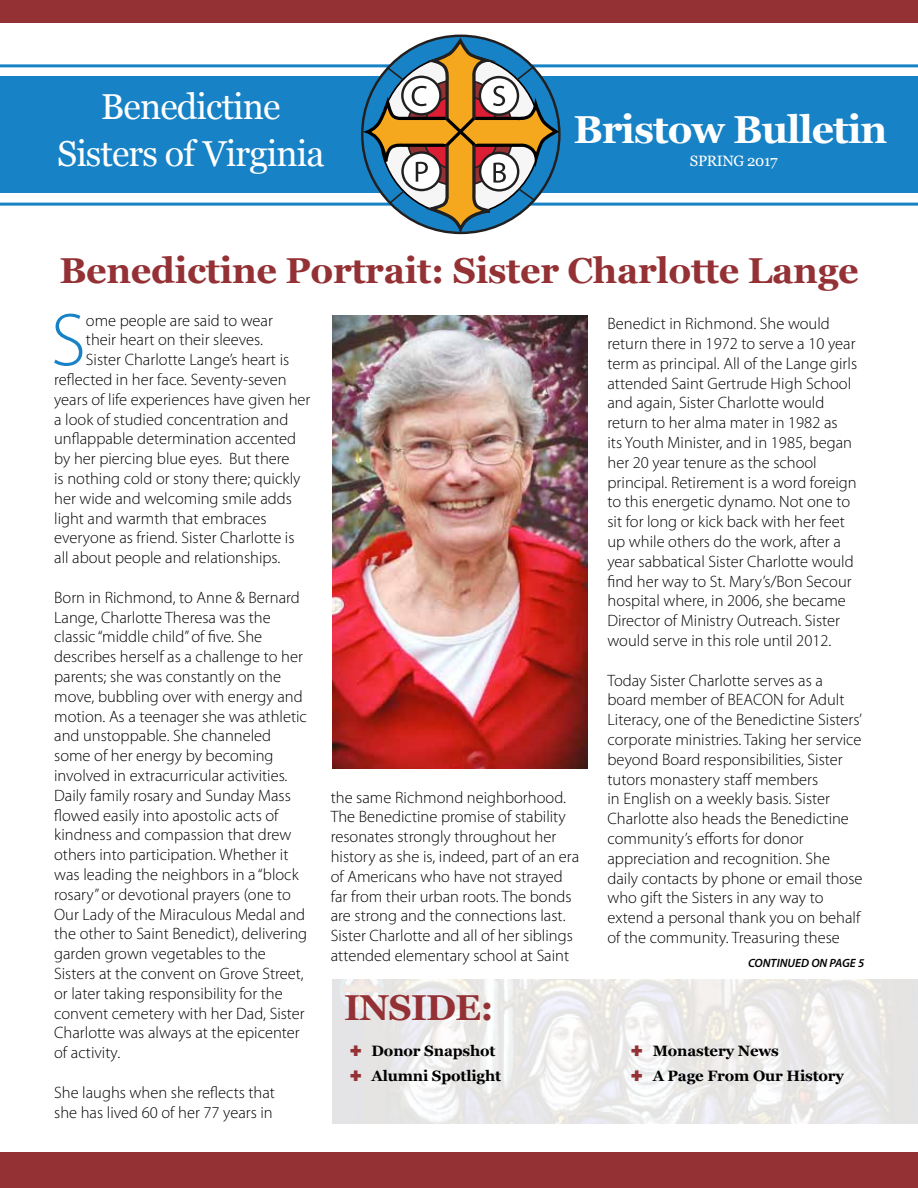
<style>
.page{position:relative;width:918px;height:1188px;background:#fff}
.page>*{position:absolute;margin:0;border:0;box-sizing:border-box;transform-origin:0 0}
.t1{font:300 75.3px "Myriad Pro";color:#1782c5}
.t2{font:700 39px "Georgia";letter-spacing:-.025em;color:#fff}
.t3{font:700 36px "Georgia";letter-spacing:-.01em;color:#943135}
.t4{font:36px/46.8px "Georgia";letter-spacing:-.025em;color:#fff;text-align:center}
.t5{font:300 16.5px/19.8px "Myriad Pro";color:#000}
.t6{font:700 15px/24.8px "Georgia";letter-spacing:-.01em;color:#000}
.t7{font:15px "Georgia";letter-spacing:-.025em;color:#fff}
.t8{font:italic 600 12px "Myriad Pro";color:#000}
.s1{color:#943135}
</style>
<div class="page">
<img style="left:332px;top:979px;width:586px;height:145px">
<div style="left:0;top:77px;width:918px;height:116px;background:#1782c5"></div>
<div style="left:0;top:0;width:918px;height:23px;background:#943135"></div>
<div style="left:0;top:1152px;width:918px;height:36px;background:#943135"></div>
<hr style="left:0;top:64px;width:918px;height:3px;background:#1782c5">
<hr style="left:0;top:203px;width:918px;height:3px;background:#1782c5">
<img style="left:333px;top:315px;width:254px;height:453px">
<svg style="left:365px;top:41px;width:194px;height:191px"></svg>
<h3 class="t4" style="left:57px;top:81px;width:269px">Benedictine<br>Sisters of Virginia</h3>
<h2 class="t2" style="left:573px;top:100px;width:316px">Bristow Bulletin</h2>
<p class="t7" style="left:690px;top:150px;width:89px">SPRING 2017</p>
<h3 class="t3" style="left:59px;top:244px;width:801px">Benedictine Portrait: Sister Charlotte Lange</h3>
<h1 class="t1" style="left:51px;top:295px;width:36px">S</h1>
<p class="t5" style="left:86px;top:310px;width:189px">ome people are said to wear</p>
<p class="t5" style="left:86px;top:330px;width:179px">their heart on their sleeves.</p>
<p class="t5" style="left:86px;top:350px;width:205px">Sister Charlotte Lange’s heart is</p>
<p class="t5" style="left:54px;top:369px;width:234px">reflected in her face. Seventy-seven</p>
<p class="t5" style="left:54px;top:389px;width:258px">years of life experiences have given her</p>
<p class="t5" style="left:54px;top:409px;width:236px">a look of studied concentration and</p>
<p class="t5" style="left:54px;top:429px;width:244px">unflappable determination accented</p>
<p class="t5" style="left:54px;top:449px;width:237px">by her piercing blue eyes. But there</p>
<p class="t5" style="left:54px;top:468px;width:248px">is nothing cold or stony there; quickly</p>
<p class="t5" style="left:54px;top:488px;width:239px">her wide and welcoming smile adds</p>
<p class="t5" style="left:54px;top:508px;width:214px">light and warmth that embraces</p>
<p class="t5" style="left:54px;top:528px;width:242px">everyone as friend. Sister Charlotte is</p>
<p class="t5" style="left:54px;top:548px;width:228px">all about people and relationships.</p>
<p class="t5" style="left:54px;top:587px;width:254px">Born in Richmond, to Anne &amp; Bernard Lange, Charlotte Theresa was the classic “middle child” of five. She describes herself as a challenge to her parents; she was constantly on the move, bubbling over with energy and motion. As a teenager she was athletic and unstoppable. She channeled some of her energy by becoming involved in extracurricular activities.<br>Daily family rosary and Sunday Mass flowed easily into apostolic acts of kindness and compassion that drew others into participation. Whether it was leading the neighbors in a “block rosary” or devotional prayers (one to Our Lady of the Miraculous Medal and the other to Saint Benedict), delivering garden grown vegetables to the Sisters at the convent on Grove Street, or later taking responsibility for the convent cemetery with her Dad, Sister Charlotte was always at the epicenter of activity.</p>
<p class="t5" style="left:54px;top:1082px;width:222px">She laughs when she reflects that she has lived 60 of her 77 years in</p>
<p class="t5" style="left:331px;top:787px;width:250px">the same Richmond neighborhood.<br>The Benedictine promise of stability resonates strongly throughout her history as she is, indeed, part of an era of Americans who have not strayed far from their urban roots. The bonds are strong and the connections last.<br>Sister Charlotte and all of her siblings attended elementary school at Saint</p>
<p class="t5" style="left:608px;top:314px;width:251px">Benedict in Richmond. She would return there in 1972 to serve a 10 year term as principal. All of the Lange girls attended Saint Gertrude High School and again, Sister Charlotte would return to her alma mater in 1982 as<br>its Youth Minister, and in 1985, began her 20 year tenure as the school principal. Retirement is a word foreign to this energetic dynamo. Not one to sit for long or kick back with her feet up while others do the work, after a year sabbatical Sister Charlotte would find her way to St. Mary’s/Bon Secour hospital where, in 2006, she became Director of Ministry Outreach. Sister would serve in this role until 2012.</p>
<p class="t5" style="left:608px;top:670px;width:257px">Today Sister Charlotte serves as a board member of BEACON for Adult Literacy, one of the Benedictine Sisters’ corporate ministries. Taking her service beyond Board responsibilities, Sister tutors monastery staff members<br>in English on a weekly basis. Sister Charlotte also heads the Benedictine community’s efforts for donor appreciation and recognition. She daily contacts by phone or email those who gift the Sisters in any way to extend a personal thank you on behalf of the community. Treasuring these</p>
<p class="t8" style="left:748px;top:955px;width:118px">CONTINUED ON PAGE 5</p>
<h3 class="t3" style="left:344px;top:980px;width:151px">INSIDE:</h3>
<p class="t6" style="left:350px;top:1038px;width:153px"><span class="s1">✚</span> Donor Snapshot <span class="s1">✚</span> Alumni Spotlight</p>
<p class="t6" style="left:631px;top:1038px;width:214px"><span class="s1">✚</span> Monastery News<br><span class="s1">✚</span> A Page From Our History</p>
</div>
